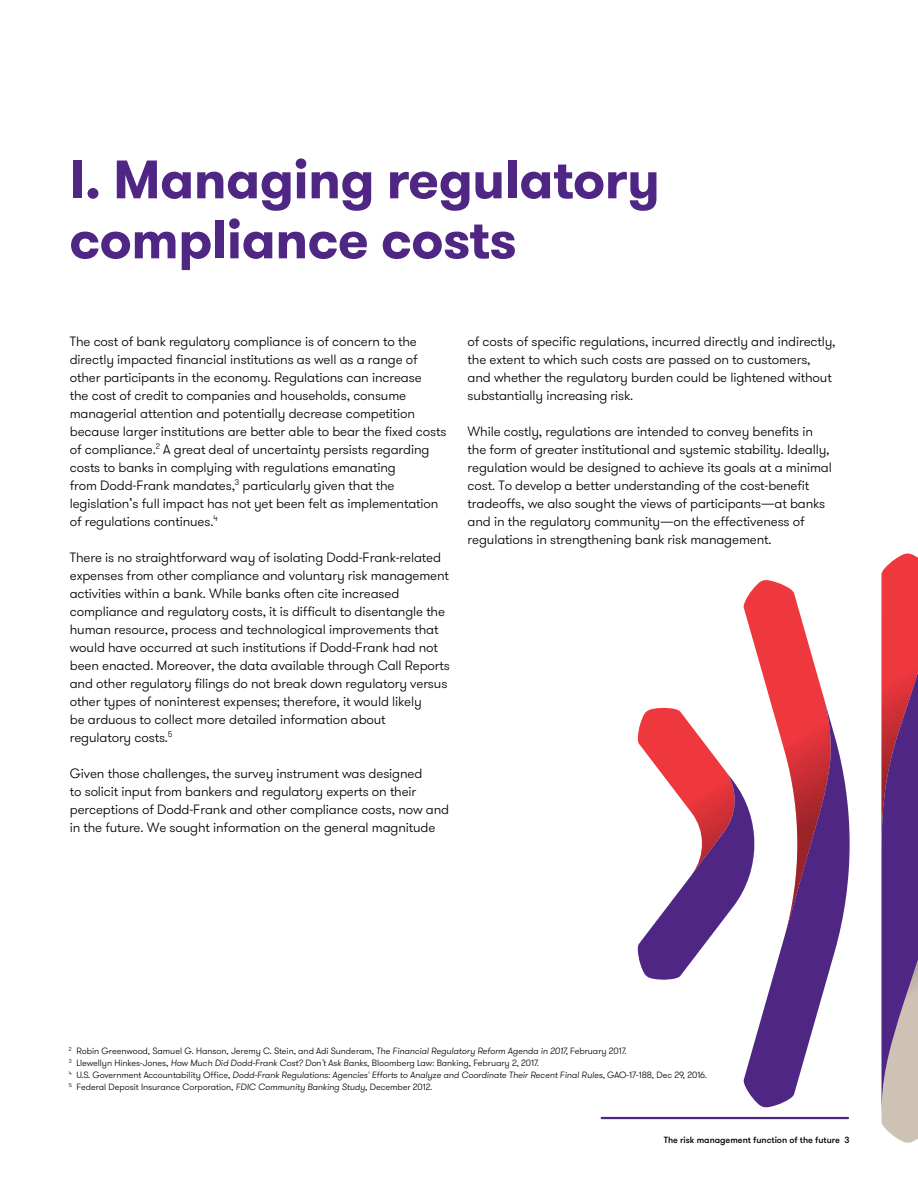
<style>
.page{position:relative;width:918px;height:1188px;background:#fff}
.page>*{position:absolute;margin:0;border:0;box-sizing:border-box;transform-origin:0 0}
.t1{font:700 54px/60px "GT Walsheim Pro";letter-spacing:-.01em;color:#4f2683}
.t2{font:300 13.5px/18px "GT Walsheim Pro";letter-spacing:-.01em;color:#000}
.t3{font:300 9.15px/12.1px "GT Walsheim Pro";letter-spacing:-.005em;color:#000}
.t4{font:500 9px "GT Walsheim Pro";color:#000}
.s1{font-style:italic}
</style>
<div class="page">
<hr style="left:602px;top:1117px;width:246px;height:2px;background:#4f2683">
<svg style="left:881px;top:554px;width:37px;height:25px"></svg>
<svg style="left:881px;top:1117px;width:37px;height:26px"></svg>
<svg style="left:636px;top:579px;width:282px;height:538px"></svg>
<h1 class="t1" style="left:69px;top:150px;width:592px">I. Managing regulatory compliance costs</h1>
<p class="t2" style="left:70px;top:332px;width:378px">The cost of bank regulatory compliance is of concern to the directly impacted financial institutions as well as a range of other participants in the economy. Regulations can increase<br>the cost of credit to companies and households, consume managerial attention and potentially decrease competition because larger institutions are better able to bear the fixed costs of compliance.<sup>2</sup> A great deal of uncertainty persists regarding costs to banks in complying with regulations emanating<br>from Dodd-Frank mandates,<sup>3</sup> particularly given that the legislation’s full impact has not yet been felt as implementation of regulations continues.<sup>4</sup></p>
<p class="t2" style="left:70px;top:548px;width:382px">There is no straightforward way of isolating Dodd-Frank-related expenses from other compliance and voluntary risk management activities within a bank. While banks often cite increased compliance and regulatory costs, it is difficult to disentangle the human resource, process and technological improvements that would have occurred at such institutions if Dodd-Frank had not been enacted. Moreover, the data available through Call Reports and other regulatory filings do not break down regulatory versus other types of noninterest expenses; therefore, it would likely<br>be arduous to collect more detailed information about regulatory costs.<sup>5</sup></p>
<p class="t2" style="left:70px;top:764px;width:381px">Given those challenges, the survey instrument was designed<br>to solicit input from bankers and regulatory experts on their perceptions of Dodd-Frank and other compliance costs, now and in the future. We sought information on the general magnitude</p>
<p class="t2" style="left:468px;top:332px;width:370px">of costs of specific regulations, incurred directly and indirectly, the extent to which such costs are passed on to customers, and whether the regulatory burden could be lightened without substantially increasing risk.</p>
<p class="t2" style="left:468px;top:422px;width:366px">While costly, regulations are intended to convey benefits in the form of greater institutional and systemic stability. Ideally, regulation would be designed to achieve its goals at a minimal cost. To develop a better understanding of the cost-benefit tradeoffs, we also sought the views of participants—at banks and in the regulatory community—on the effectiveness of regulations in strengthening bank risk management.</p>
<p class="t3" style="left:69px;top:1045px;width:640px"><sup>2</sup> Robin Greenwood, Samuel G. Hanson, Jeremy C. Stein, and Adi Sunderam, <span class="s1">The Financial Regulatory Reform Agenda in 2017,</span> February 2017.<br><sup>3</sup> Llewellyn Hinkes-Jones, <span class="s1">How Much Did Dodd-Frank Cost? Don’t Ask Banks</span>, Bloomberg Law: Banking, February 2, 2017.<br><sup>4</sup> U.S. Government Accountability Office, <span class="s1">Dodd-Frank Regulations: Agencies' Efforts to Analyze and Coordinate Their Recent Final Rules</span>, GAO-17-188, Dec 29, 2016.<br><sup>5</sup> Federal Deposit Insurance Corporation, <span class="s1">FDIC Community Banking Study</span>, December 2012.</p>
<p class="t4" style="left:664px;top:1135px;width:187px">The risk management function of the future 3</p>
</div>
